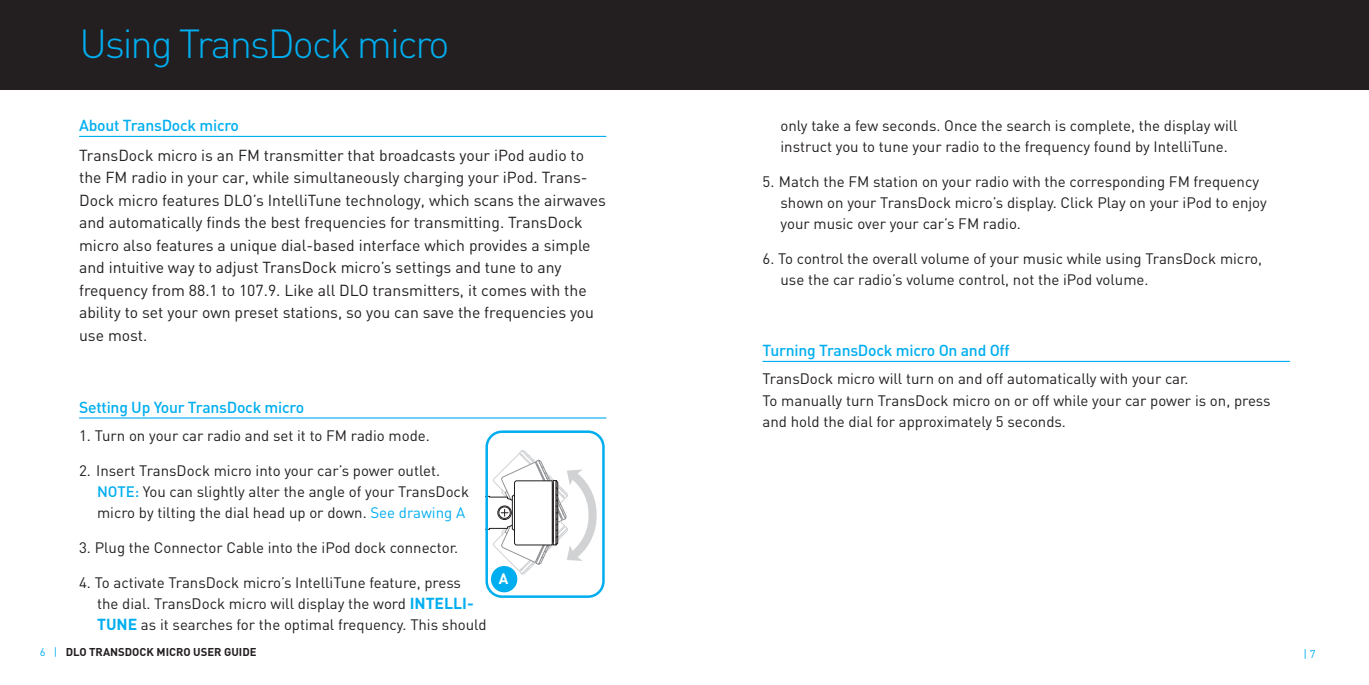
<style>
.page{position:relative;width:1369px;height:685px;background:#fff}
.page>*{position:absolute;margin:0;border:0;box-sizing:border-box;transform-origin:0 0}
.t1{font:300 40px "DIN";letter-spacing:-.05em;color:#00aeef}
.t2{font:15.75px/22.5px "DIN";color:#231f20}
.t3{font:500 15.75px "DIN";letter-spacing:-.015em;color:#00aeef}
.t4{font:15px/21.2px "DIN";color:#231f20}
.t5{font:700 15px "DIN";color:#fff}
.t6{font:700 11.25px "DIN";color:#231f20}
.t7{font:11.25px "DIN";color:#00aeef}
.s1{font-weight:500;color:#00aeef}
.s2{color:#00aeef}
.s3{font-weight:700;font-size:15.75px;color:#00aeef}
.s4{font-weight:400;color:#00aeef}
</style>
<div class="page">
<hr style="left:762px;top:360px;width:527px;height:1px;background:#00aeef">
<div style="left:0;top:0;width:1368px;height:89px;background:#231f20"></div>
<hr style="left:79px;top:136px;width:527px;height:1px;background:#00aeef">
<hr style="left:79px;top:417px;width:527px;height:1px;background:#00aeef">
<svg style="left:485px;top:430px;width:119px;height:167px"></svg>
<div style="left:491px;top:565px;width:26px;height:27px;background:#00aeef;border-radius:50%"></div>
<h1 class="t1" style="left:80px;top:29px;width:371px">Using TransDock micro</h1>
<p class="t3" style="left:79px;top:120px;width:161px">About TransDock micro</p>
<p class="t2" style="left:79px;top:145px;width:528px">TransDock micro is an FM transmitter that broadcasts your iPod audio to the FM radio in your car, while simultaneously charging your iPod. Trans-Dock micro features DLO’s IntelliTune technology, which scans the airwaves and automatically finds the best frequencies for transmitting. TransDock micro also features a unique dial-based interface which provides a simple and intuitive way to adjust TransDock micro’s settings and tune to any frequency from 88.1 to 107.9. Like all DLO transmitters, it comes with the ability to set your own preset stations, so you can save the frequencies you use most.</p>
<p class="t3" style="left:79px;top:401px;width:226px">Setting Up Your TransDock micro</p>
<p class="t4" style="left:79px;top:426px;width:352px">1. Turn on your car radio and set it to FM radio mode.</p>
<p class="t4" style="left:97px;top:461px;width:373px;text-indent:-18px">2. Insert TransDock micro into your car’s power outlet.<br><span class="s1">NOTE:</span> You can slightly alter the angle of your TransDock micro by tilting the dial head up or down. <span class="s2">See drawing A</span></p>
<p class="t4" style="left:79px;top:538px;width:380px">3. Plug the Connector Cable into the iPod dock connector.</p>
<p class="t4" style="left:97px;top:573px;width:391px;text-indent:-18px">4. To activate TransDock micro’s IntelliTune feature, press<br>the dial. TransDock micro will display the word <span class="s3">INTELLI-<br>TUNE</span> as it searches for the optimal frequency. This should</p>
<p class="t6" style="left:40px;top:647px;width:218px"><span class="s4">6 |</span> DLO TRANSDOCK MICRO USER GUIDE</p>
<p class="t5" style="left:499px;top:573px;width:11px">A</p>
<p class="t4" style="left:780px;top:116px;width:458px">only take a few seconds. Once the search is complete, the display will instruct you to tune your radio to the frequency found by IntelliTune.</p>
<p class="t4" style="left:780px;top:172px;width:487px;text-indent:-18px">5. Match the FM station on your radio with the corresponding FM frequency shown on your TransDock micro’s display. Click Play on your iPod to enjoy your music over your car’s FM radio.</p>
<p class="t4" style="left:780px;top:250px;width:483px;text-indent:-18px">6. To control the overall volume of your music while using TransDock micro, use the car radio’s volume control, not the iPod volume.</p>
<p class="t3" style="left:762px;top:345px;width:249px">Turning TransDock micro On and Off</p>
<p class="t4" style="left:762px;top:369px;width:509px">TransDock micro will turn on and off automatically with your car.<br>To manually turn TransDock micro on or off while your car power is on, press and hold the dial for approximately 5 seconds.</p>
<p class="t7" style="left:1302px;top:649px;width:14px">|7</p>
</div>
